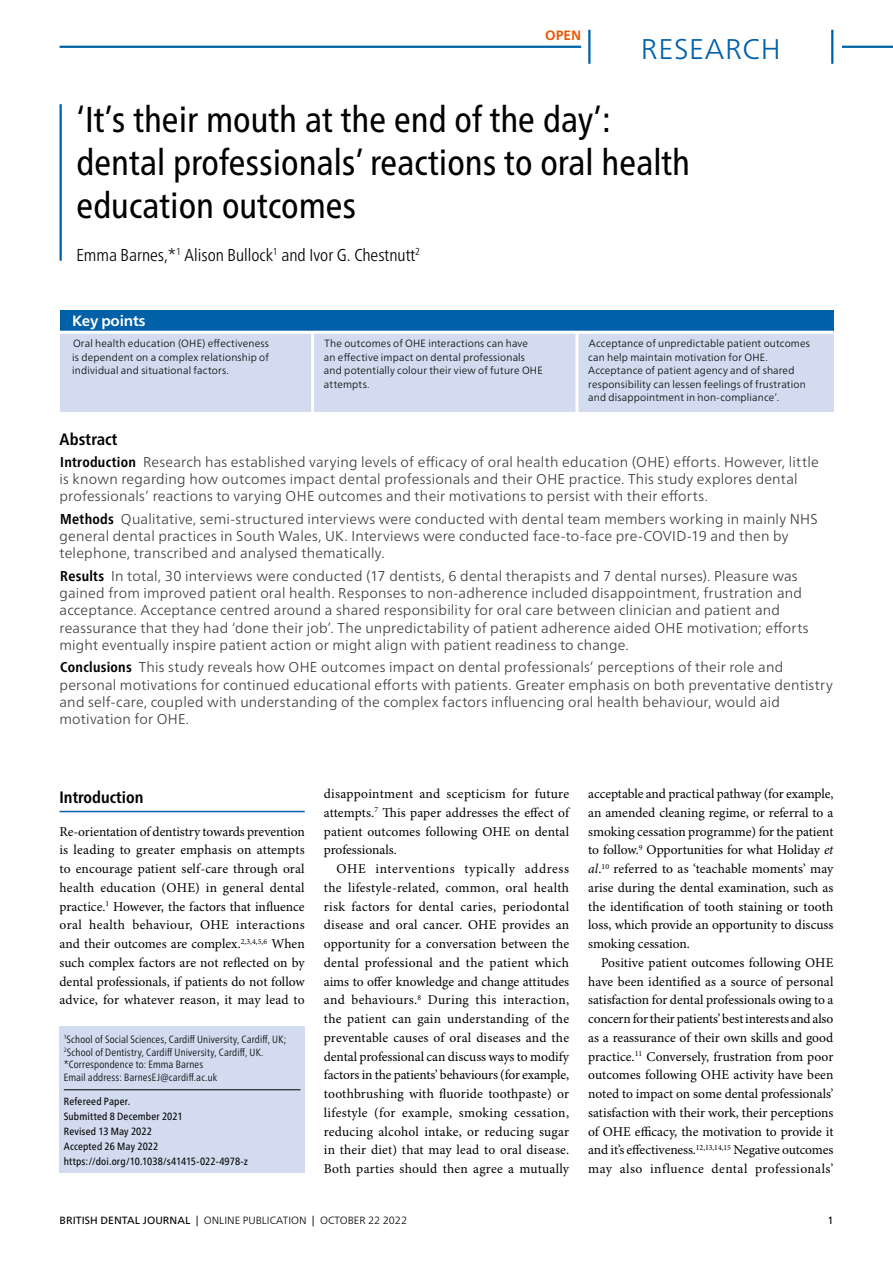
<style>
.page{position:relative;width:893px;height:1263px;background:#fff}
.page>*{position:absolute;margin:0;border:0;box-sizing:border-box;transform-origin:0 0}
.Title_3_Cnd_24pt{font:condensed 36px/43.2px "Frutiger Neue LT Pro";color:#000}
.t1{font:300 28.5px "Frutiger Neue LT Pro";letter-spacing:.025em;color:#0060a8}
.Author_1{font:17.25px "Frutiger Neue LT Pro Cn Lt 2";color:#000}
.SectionHeading_1_MSS{font:700 condensed 16.5px "Frutiger Neue LT Pro";color:#000}
.Abstract_Heading_MSS{font:700 condensed 16.5px "Frutiger Neue LT Pro";letter-spacing:.01em;color:#000}
.Key_Points_Heading_x{font:700 15px "Frutiger Neue LT Pro";letter-spacing:-.01em;color:#fff}
.t2{font:300 14.25px/17.2px "Frutiger Neue LT Pro";letter-spacing:.015em;color:#3a3a39}
.Para_9pt_justified{font:13.5px/18.8px "Minion Pro";letter-spacing:.01em;color:#000;text-align:justify}
.Para_9pt_justified_1{font:13.5px/18.8px "Minion Pro";letter-spacing:.005em;color:#000;text-align:justify}
.NoXML_MSS_page_tag_t{font:700 13.5px "Frutiger Neue LT Pro";color:#ea5602}
.t3{font:300 10.5px/13.5px "Frutiger Neue LT Pro";letter-spacing:.015em;color:#000}
.NoXML_Biography_MSS{font:300 condensed 10.5px/12.8px "Frutiger Neue LT Pro";letter-spacing:.015em;color:#000}
.NoXML_article_detail{font:condensed 10.5px "Frutiger Neue LT Pro";letter-spacing:.015em;color:#000}
.t4{font:10.5px "Frutiger Neue LT Pro";color:#000}
.s1{font-weight:700;font-stretch:condensed;color:#000}
.s2{font-family:"Frutiger Neue LT Pro Cn Lt 2";font-weight:400;font-stretch:normal}
.s3{font-style:italic}
.s4{font-weight:400}
</style>
<div class="page">
<div style="left:60px;top:310px;width:773px;height:102px;background:#d2dbef"></div>
<hr style="left:60px;top:104px;width:2px;height:157px;background:#0060a8">
<hr style="left:60px;top:811px;width:245px;height:1px;background:#0060a8">
<div style="left:60px;top:310px;width:773px;height:21px;background:#0060a8"></div>
<hr style="left:60px;top:331px;width:773px;height:3px;background:#fff">
<div style="left:60px;top:1026px;width:245px;height:147px;background:#d2dbef"></div>
<hr style="left:64px;top:1089px;width:236px;height:1px;background:#000">
<hr style="left:311px;top:332px;width:3px;height:84px;background:#fff">
<hr style="left:575px;top:332px;width:3px;height:84px;background:#fff">
<hr style="left:60px;top:46px;width:521px;height:2px;background:#0060a8">
<hr style="left:842px;top:46px;width:51px;height:2px;background:#0060a8">
<hr style="left:588px;top:30px;width:2px;height:34px;background:#0060a8">
<hr style="left:831px;top:30px;width:2px;height:34px;background:#0060a8">
<p class="NoXML_MSS_page_tag_t" style="left:545px;top:27px;width:38px">OPEN</p>
<h2 class="t1" style="left:641px;top:32px;width:141px">RESEARCH</h2>
<p class="Title_3_Cnd_24pt" style="left:77px;top:98px;width:615px">‘It’s their mouth at the end of the day’: dental professionals’ reactions to oral health education outcomes</p>
<p class="Author_1" style="left:77px;top:244px;width:345px">Emma Barnes,*<sup>1</sup> Alison Bullock<sup>1</sup> and Ivor G. Chestnutt<sup>2</sup></p>
<p class="Key_Points_Heading_x" style="left:72px;top:312px;width:75px">Key points</p>
<p class="t3" style="left:72px;top:337px;width:198px;text-align:justify">Oral health education (OHE) effectiveness is dependent on a complex relationship of individual and situational factors.</p>
<p class="t3" style="left:324px;top:337px;width:220px">The outcomes of OHE interactions can have<br>an effective impact on dental professionals and potentially colour their view of future OHE attempts.</p>
<p class="t3" style="left:588px;top:337px;width:223px">Acceptance of unpredictable patient outcomes can help maintain motivation for OHE.<br>Acceptance of patient agency and of shared responsibility can lessen feelings of frustration and disappointment in ‘non-compliance’.</p>
<p class="Abstract_Heading_MSS" style="left:60px;top:430px;width:59px">Abstract</p>
<p class="t2" style="left:60px;top:453px;width:761px"><span class="s1">Introduction</span> Research has established varying levels of efficacy of oral health education (OHE) efforts. However, little is known regarding how outcomes impact dental professionals and their OHE practice. This study explores dental professionals’ reactions to varying OHE outcomes and their motivations to persist with their efforts.</p>
<p class="t2" style="left:60px;top:510px;width:760px"><span class="s1">Methods</span> Qualitative, semi-structured interviews were conducted with dental team members working in mainly NHS general dental practices in South Wales, UK. Interviews were conducted face-to-face pre-COVID-19 and then by telephone, transcribed and analysed thematically.</p>
<p class="t2" style="left:60px;top:567px;width:751px"><span class="s1">Results</span> In total, 30 interviews were conducted (17 dentists, 6 dental therapists and 7 dental nurses). Pleasure was gained from improved patient oral health. Responses to non-adherence included disappointment, frustration and acceptance. Acceptance centred around a shared responsibility for oral care between clinician and patient and reassurance that they had ‘done their job’. The unpredictability of patient adherence aided OHE motivation; efforts might eventually inspire patient action or might align with patient readiness to change.</p>
<p class="t2" style="left:60px;top:659px;width:775px"><span class="s1">Conclusions</span> This study reveals how OHE outcomes impact on dental professionals’ perceptions of their role and personal motivations for continued educational efforts with patients. Greater emphasis on both preventative dentistry and self-care, coupled with understanding of the complex factors influencing oral health behaviour, would aid motivation for OHE.</p>
<p class="SectionHeading_1_MSS" style="left:60px;top:787px;width:85px">Introduction</p>
<p class="Para_9pt_justified_1" style="left:60px;top:822px;width:247px">Re-orientation of dentistry towards prevention is leading to greater emphasis on attempts to encourage patient self-care through oral health education (OHE) in general dental practice.<sup>1</sup> However, the factors that influence oral health behaviour, OHE interactions and their outcomes are complex.<sup>2,3,4,5,6</sup> When such complex factors are not reflected on by dental professionals, if patients do not follow advice, for whatever reason, it may lead to</p>
<p class="NoXML_Biography_MSS" style="left:64px;top:1033px;width:224px"><sup>1</sup>School of Social Sciences, Cardiff University, Cardiff, UK; <sup>2</sup>School of Dentistry, Cardiff University, Cardiff, UK. <span class="s2">*Correspondence to: Emma Barnes<br></span>Email address: BarnesEJ@cardiff.ac.uk</p>
<p class="NoXML_article_detail" style="left:64px;top:1095px;width:68px">Refereed Paper.</p>
<p class="NoXML_article_detail" style="left:64px;top:1110px;width:120px">Submitted 8 December 2021</p>
<p class="NoXML_article_detail" style="left:64px;top:1125px;width:90px">Revised 13 May 2022</p>
<p class="NoXML_article_detail" style="left:64px;top:1140px;width:96px">Accepted 26 May 2022</p>
<p class="NoXML_article_detail" style="left:64px;top:1155px;width:186px">https://doi.org/10.1038/s41415-022-4978-z</p>
<p class="Para_9pt_justified_1" style="left:324px;top:785px;width:247px">disappointment and scepticism for future attempts.<sup>7</sup> This paper addresses the effect of patient outcomes following OHE on dental professionals.</p>
<p class="Para_9pt_justified" style="left:324px;top:860px;width:247px;text-indent:13px">OHE interventions typically address the lifestyle-related, common, oral health risk factors for dental caries, periodontal disease and oral cancer. OHE provides an opportunity for a conversation between the dental professional and the patient which aims to offer knowledge and change attitudes and behaviours.<sup>8</sup> During this interaction, the patient can gain understanding of the preventable causes of oral diseases and the dental professional can discuss ways to modify factors in the patients’ behaviours (for example, toothbrushing with fluoride toothpaste) or lifestyle (for example, smoking cessation, reducing alcohol intake, or reducing sugar in their diet) that may lead to oral disease.<br>Both parties should then agree a mutually</p>
<p class="Para_9pt_justified" style="left:588px;top:785px;width:247px">acceptable and practical pathway (for example, an amended cleaning regime, or referral to a smoking cessation programme) for the patient to follow.<sup>9</sup> Opportunities for what Holiday <span class="s3">et al</span>.<sup>10</sup> referred to as ‘teachable moments’ may arise during the dental examination, such as the identification of tooth staining or tooth loss, which provide an opportunity to discuss smoking cessation.</p>
<p class="Para_9pt_justified" style="left:588px;top:954px;width:247px;text-indent:13px">Positive patient outcomes following OHE have been identified as a source of personal satisfaction for dental professionals owing to a concern for their patients’ best interests and also as a reassurance of their own skills and good practice.<sup>11</sup> Conversely, frustration from poor outcomes following OHE activity have been noted to impact on some dental professionals’ satisfaction with their work, their perceptions of OHE efficacy, the motivation to provide it and it’s effectiveness.<sup>12,13,14,15</sup> Negative outcomes may also influence dental professionals’</p>
<p class="t3" style="left:60px;top:1214px;width:349px"><span class="s4">BRITISH DENTAL JOURNAL |</span> ONLINE PUBLICATION <span class="s4">|</span> OCTOBER 22 2022</p>
<p class="t4" style="left:827px;top:1214px;width:8px">1</p>
</div>
